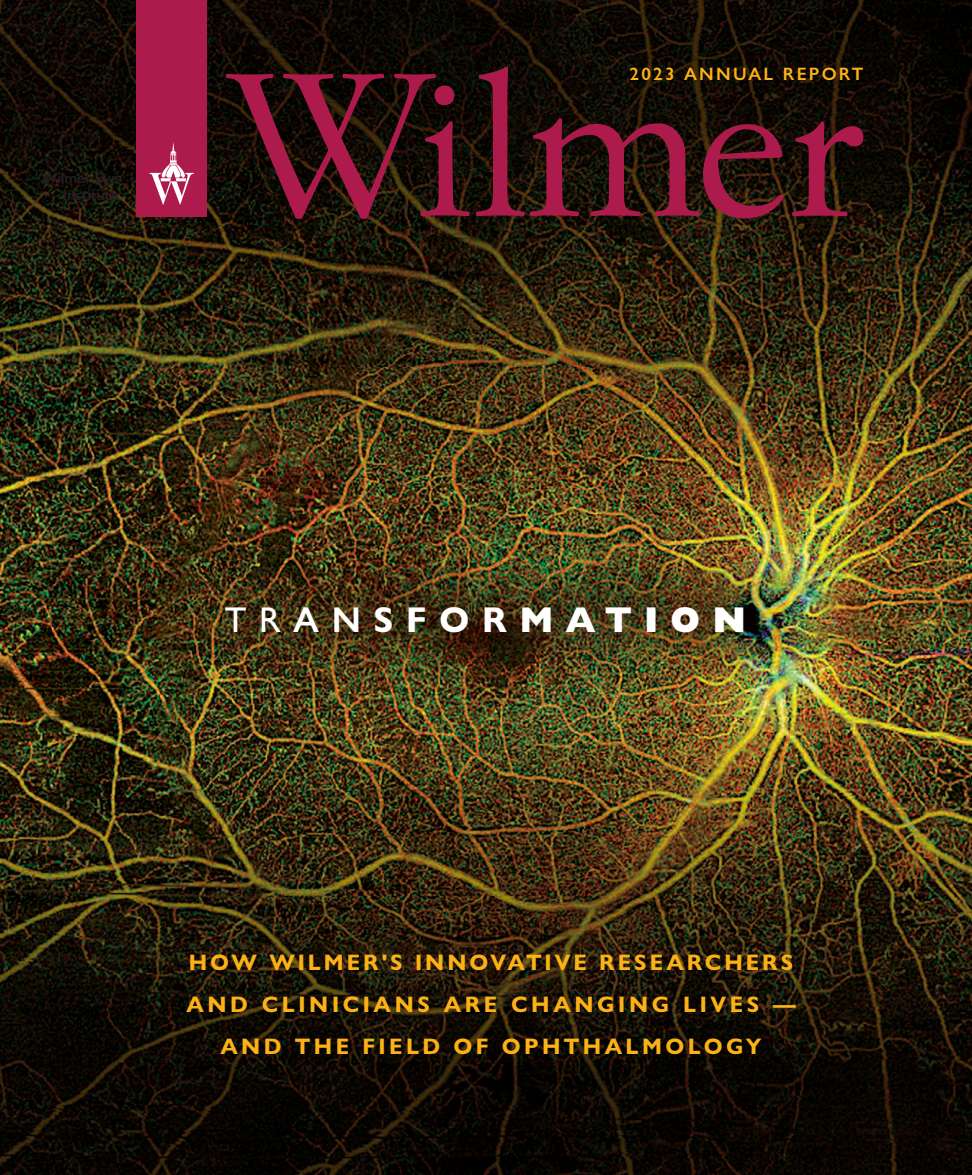
<style>
.page{position:relative;width:972px;height:1175px;background:#fff}
.page>*{position:absolute;margin:0;border:0;box-sizing:border-box;transform-origin:0 0}
.t1{font:700 36px "Gill Sans Nova";color:#fff}
.t2{font:700 22.5px/42px "Gill Sans Nova";letter-spacing:.15em;color:#fcb216;text-align:center}
.t3{font:600 18px "Gill Sans Nova";letter-spacing:.125em;color:#fcb216}
.t4{font:600 15px "Gill Sans Nova";color:#231f20}
.s1{font-weight:500}
.s2{font-weight:600}
.s3{font-weight:800}
</style>
<div class="page">
<img style="left:0;top:0;width:972px;height:680px">
<img style="left:1px;top:0;width:971px;height:547px">
<div style="left:136px;top:0;width:71px;height:217px;background:#ad1b4d"></div>
<svg style="left:149px;top:142px;width:45px;height:63px"></svg>
<svg style="left:225px;top:67px;width:558px;height:152px;background:#381116"></svg>
<svg style="left:791px;top:121px;width:72px;height:95px;background:#47131c"></svg>
<img style="left:167px;top:545px;width:638px;height:135px">
<img style="left:0;top:680px;width:972px;height:494px">
<p class="t4" style="left:42px;top:169px;width:78px">Wilmer Eye</p>
<p class="t4" style="left:63px;top:185px;width:57px">Institute</p>
<p class="t3" style="left:630px;top:62px;width:235px">2023 ANNUAL REPORT</p>
<p class="t1" style="left:225px;top:597px;width:523px"><span class="s1">TR</span><span class="s2">AN</span>SFOR<span class="s3">MAT</span><span class="s3">ION</span></p>
<p class="t2" style="left:186px;top:941px;width:611px">HOW WILMER'S INNOVATIVE RESEARCHERS<br>AND CLINICIANS ARE CHANGING LIVES —<br>AND THE FIELD OF OPHTHALMOLOGY</p>
</div>
